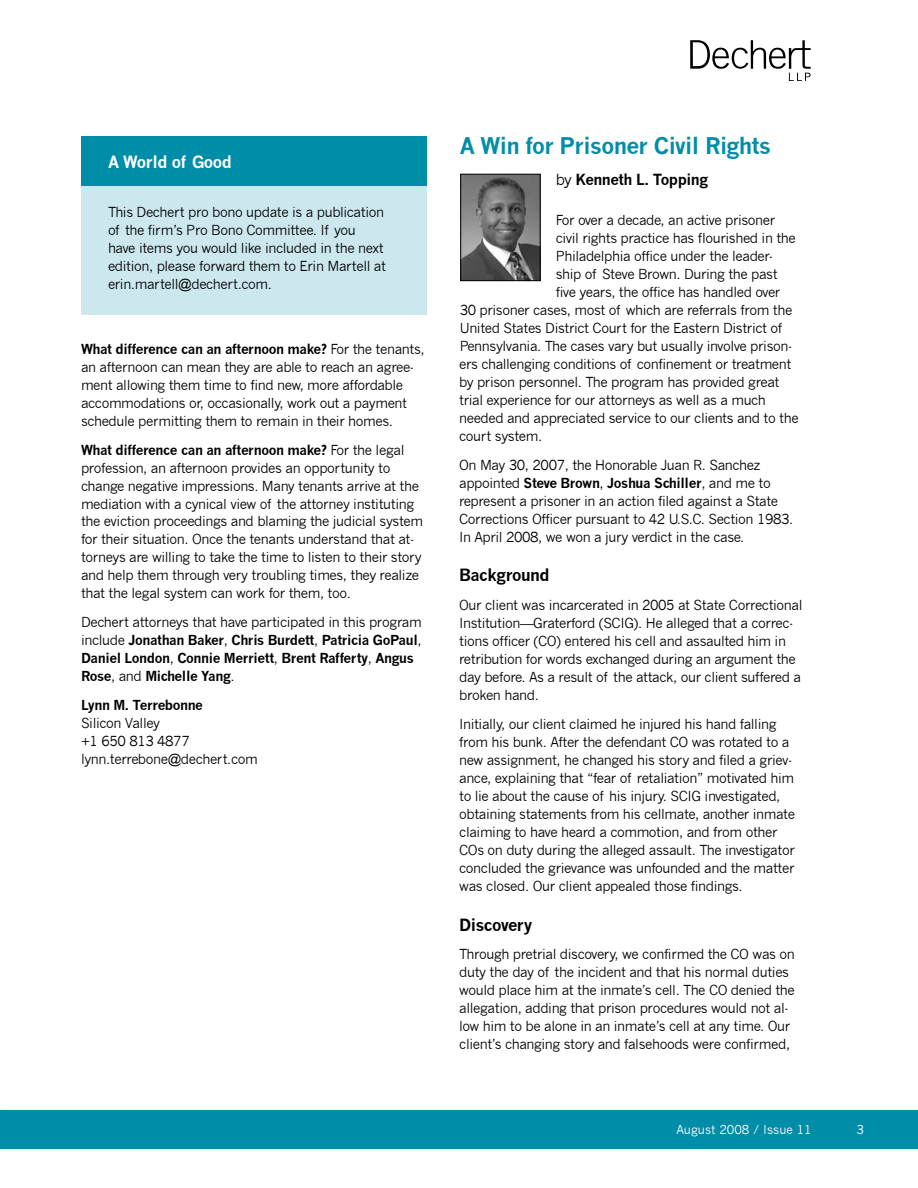
<style>
.page{position:relative;width:918px;height:1188px;background:#fff}
.page>*{position:absolute;margin:0;border:0;box-sizing:border-box;transform-origin:0 0}
.t1{font:51px "D Three LLP";color:#000}
.t2{font:700 22.5px "News Gothic";letter-spacing:-.03em;color:#008da8}
.t3{font:700 16.5px "News Gothic";letter-spacing:-.03em;color:#000}
.t4{font:700 16.5px "News Gothic";letter-spacing:-.03em;color:#fff}
.t5{font:700 15px "News Gothic";letter-spacing:-.03em;color:#000}
.t6{font:13.5px/18px "News Gothic";letter-spacing:-.03em;color:#000}
.t7{font:700 13.5px/18px "News Gothic";letter-spacing:-.03em;color:#000}
.t8{font:12px "News Gothic";color:#fff}
.s1{font-weight:700}
.s2{font-weight:400}
</style>
<div class="page">
<div style="left:0;top:1110px;width:918px;height:39px;background:#008da8"></div>
<div style="left:81px;top:136px;width:346px;height:51px;background:#008da8"></div>
<div style="left:81px;top:187px;width:346px;height:128px;background:#cce8ee"></div>
<img style="left:462px;top:176px;width:76px;height:103px">
<div style="left:460px;top:174px;width:80px;height:107px;border:1px solid #000"></div>
<p class="t4" style="left:108px;top:152px;width:125px">A World of Good</p>
<p class="t6" style="left:108px;top:203px;width:280px">This Dechert pro bono update is a publication of the firm’s Pro Bono Committee. If you have items you would like included in the next edition, please forward them to Erin Martell at erin.martell@dechert.com.</p>
<p class="t6" style="left:81px;top:340px;width:345px"><span class="s1">What difference can an afternoon make?</span> For the tenants, an afternoon can mean they are able to reach an agree&shy;ment allowing them time to find new, more affordable accommodations or, occasionally, work out a payment schedule permitting them to remain in their homes.</p>
<p class="t6" style="left:81px;top:441px;width:344px"><span class="s1">What difference can an afternoon make?</span> For the legal profession, an afternoon provides an opportunity to change negative impressions. Many tenants arrive at the mediation with a cynical view of the attorney instituting the eviction proceedings and blaming the judicial system for their situation. Once the tenants understand that at&shy;torneys are willing to take the time to listen to their story and help them through very troubling times, they realize that the legal system can work for them, too.</p>
<p class="t7" style="left:81px;top:613px;width:342px"><span class="s2">Dechert attorneys that have participated in this program include</span> Jonathan Baker<span class="s2">,</span> Chris Burdett<span class="s2">,</span> Patricia GoPaul<span class="s2">, </span>Daniel London<span class="s2">,</span> Connie Merriett<span class="s2">,</span> Brent Rafferty<span class="s2">,</span> Angus Rose<span class="s2">, and</span> Michelle Yang<span class="s2">.</span></p>
<p class="t7" style="left:81px;top:696px;width:124px">Lynn M. Terrebonne</p>
<p class="t6" style="left:81px;top:714px;width:178px">Silicon Valley<br>+1 650 813 4877 lynn.terrebone@dechert.com</p>
<h1 class="t1" style="left:690px;top:34px;width:128px">D</h1>
<h2 class="t2" style="left:460px;top:132px;width:313px">A Win for Prisoner Civil Rights</h2>
<p class="t5" style="left:556px;top:171px;width:154px"><span class="s2">by</span> Kenneth L. Topping</p>
<p class="t6" style="left:556px;top:211px;width:221px">For over a decade, an active prisoner</p>
<p class="t6" style="left:556px;top:229px;width:242px">civil rights practice has flourished in the</p>
<p class="t6" style="left:556px;top:247px;width:219px">Philadelphia office under the leader-</p>
<p class="t6" style="left:556px;top:265px;width:223px">ship of Steve Brown. During the past</p>
<p class="t6" style="left:556px;top:283px;width:226px">five years, the office has handled over</p>
<p class="t6" style="left:460px;top:301px;width:334px">30 prisoner cases, most of which are referrals from the</p>
<p class="t6" style="left:460px;top:319px;width:324px">United States District Court for the Eastern District of</p>
<p class="t6" style="left:460px;top:337px;width:334px">Pennsylvania. The cases vary but usually involve prison-</p>
<p class="t6" style="left:459px;top:355px;width:334px">ers challenging conditions of confinement or treatment</p>
<p class="t6" style="left:459px;top:373px;width:322px">by prison personnel. The program has provided great</p>
<p class="t6" style="left:459px;top:391px;width:308px">trial experience for our attorneys as well as a much</p>
<p class="t6" style="left:459px;top:409px;width:341px">needed and appreciated service to our clients and to the</p>
<p class="t6" style="left:459px;top:427px;width:85px">court system.</p>
<p class="t6" style="left:459px;top:456px;width:336px">On May 30, 2007, the Honorable Juan R. Sanchez appointed <span class="s1">Steve Brown</span>, <span class="s1">Joshua Schiller</span>, and me to represent a prisoner in an action filed against a State Corrections Officer pursuant to 42 U.S.C. Section 1983.<br>In April 2008, we won a jury verdict in the case.</p>
<p class="t3" style="left:459px;top:565px;width:92px">Background</p>
<p class="t6" style="left:459px;top:596px;width:345px">Our client was incarcerated in 2005 at State Correctional Institution—Graterford (SCIG). He alleged that a correc&shy;tions officer (CO) entered his cell and assaulted him in retribution for words exchanged during an argument the day before. As a result of the attack, our client suffered a broken hand.</p>
<p class="t6" style="left:459px;top:715px;width:337px">Initially, our client claimed he injured his hand falling from his bunk. After the defendant CO was rotated to a new assignment, he changed his story and filed a griev&shy;ance, explaining that “fear of retaliation” motivated him to lie about the cause of his injury. SCIG investigated, obtaining statements from his cellmate, another inmate claiming to have heard a commotion, and from other COs on duty during the alleged assault. The investigator concluded the grievance was unfounded and the matter was closed. Our client appealed those findings.</p>
<p class="t3" style="left:459px;top:914px;width:75px">Discovery</p>
<p class="t6" style="left:459px;top:946px;width:337px">Through pretrial discovery, we confirmed the CO was on duty the day of the incident and that his normal duties would place him at the inmate’s cell. The CO denied the allegation, adding that prison procedures would not al&shy;low him to be alone in an inmate’s cell at any time. Our client’s changing story and falsehoods were confirmed,</p>
<p class="t8" style="left:677px;top:1123px;width:137px">August 2008 / Issue 11</p>
<p class="t8" style="left:857px;top:1123px;width:9px">3</p>
</div>
